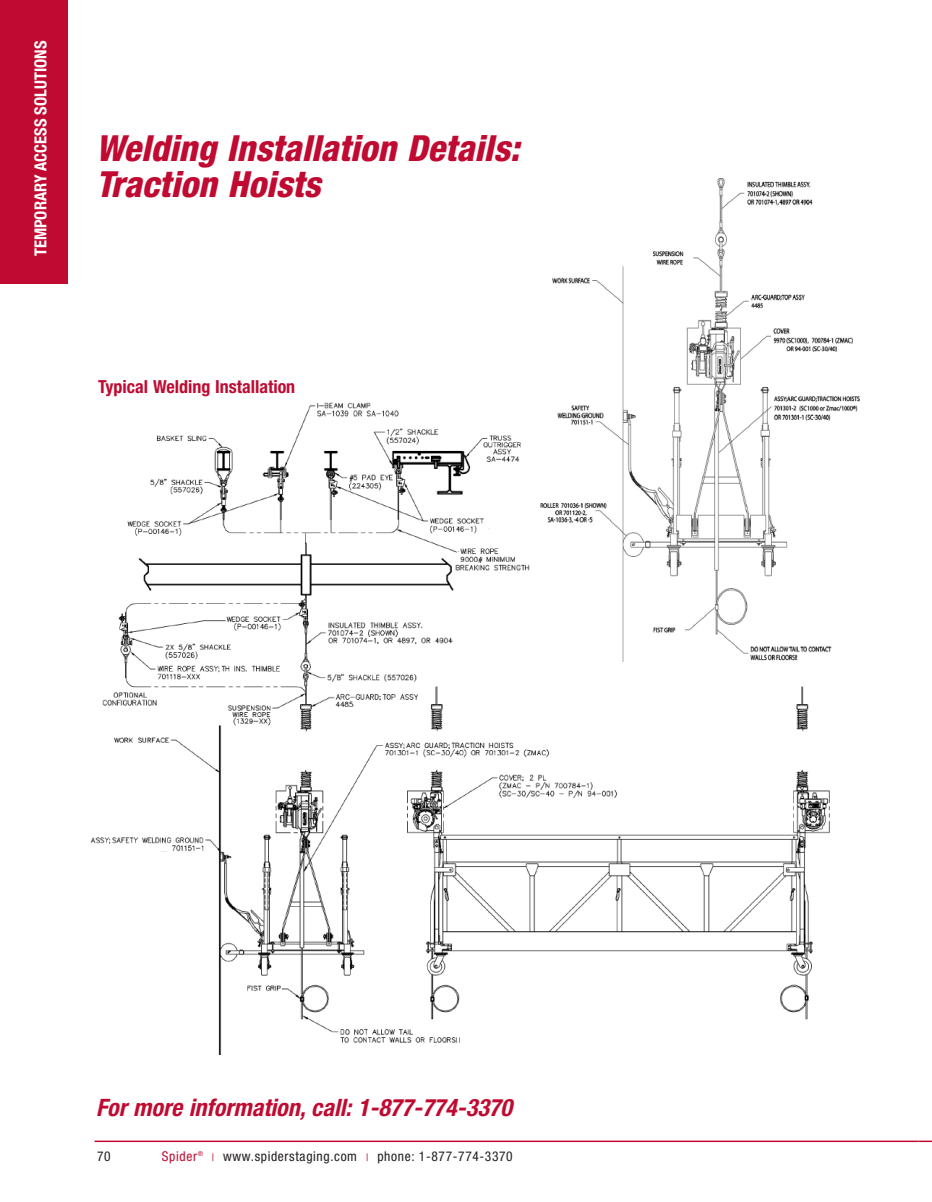
<style>
.page{position:relative;width:932px;height:1202px;background:#fff}
.page>*{position:absolute;margin:0;border:0;box-sizing:border-box;transform-origin:0 0}
.t1{font:italic 800 condensed 36px/36px "Helvetica Neue";color:#c00a31}
.t2{font:italic 700 condensed 24px "Helvetica Neue";letter-spacing:.005em;color:#c00a31}
.t3{font:700 condensed 18px "Helvetica Neue";color:#c00a31}
.t4{font:700 condensed 16.5px "Helvetica Neue";color:#fff}
.t5{font:condensed 13.5px "Helvetica Neue";letter-spacing:.045em;color:#231f20}
.t6{font:condensed 13.5px "Helvetica Neue";letter-spacing:.045em;color:#c00a31}
.s1{font-size:10.5px;color:#c00a31}
</style>
<div class="page">
<img style="left:90px;top:402px;width:740px;height:652px">
<img style="left:535px;top:179px;width:325px;height:483px">
<svg style="left:918px;top:1140px;width:14px;height:2px"></svg>
<hr style="left:94px;top:1140px;width:824px;height:2px;background:#c00a31">
<div style="left:0;top:0;width:68px;height:284px;background:#c00a31"></div>
<p class="t4" style="left:31px;top:256px;width:217px;rotate:-90deg">TEMPORARY ACCESS SOLUTIONS</p>
<p class="t1" style="left:96px;top:134px;width:425px">Welding Installation Details:<br>Traction Hoists</p>
<p class="t3" style="left:98px;top:380px;width:199px">Typical Welding Installation</p>
<p class="t2" style="left:96px;top:1098px;width:417px">For more information, call: 1-877-774-3370</p>
<p class="t5" style="left:97px;top:1151px;width:15px">70</p>
<p class="t6" style="left:162px;top:1151px;width:43px">Spider<sup>®</sup></p>
<p class="t5" style="left:212px;top:1151px;width:302px"><span class="s1">|</span> www.spiderstaging.com <span class="s1">|</span> phone: 1-877-774-3370</p>
</div>
